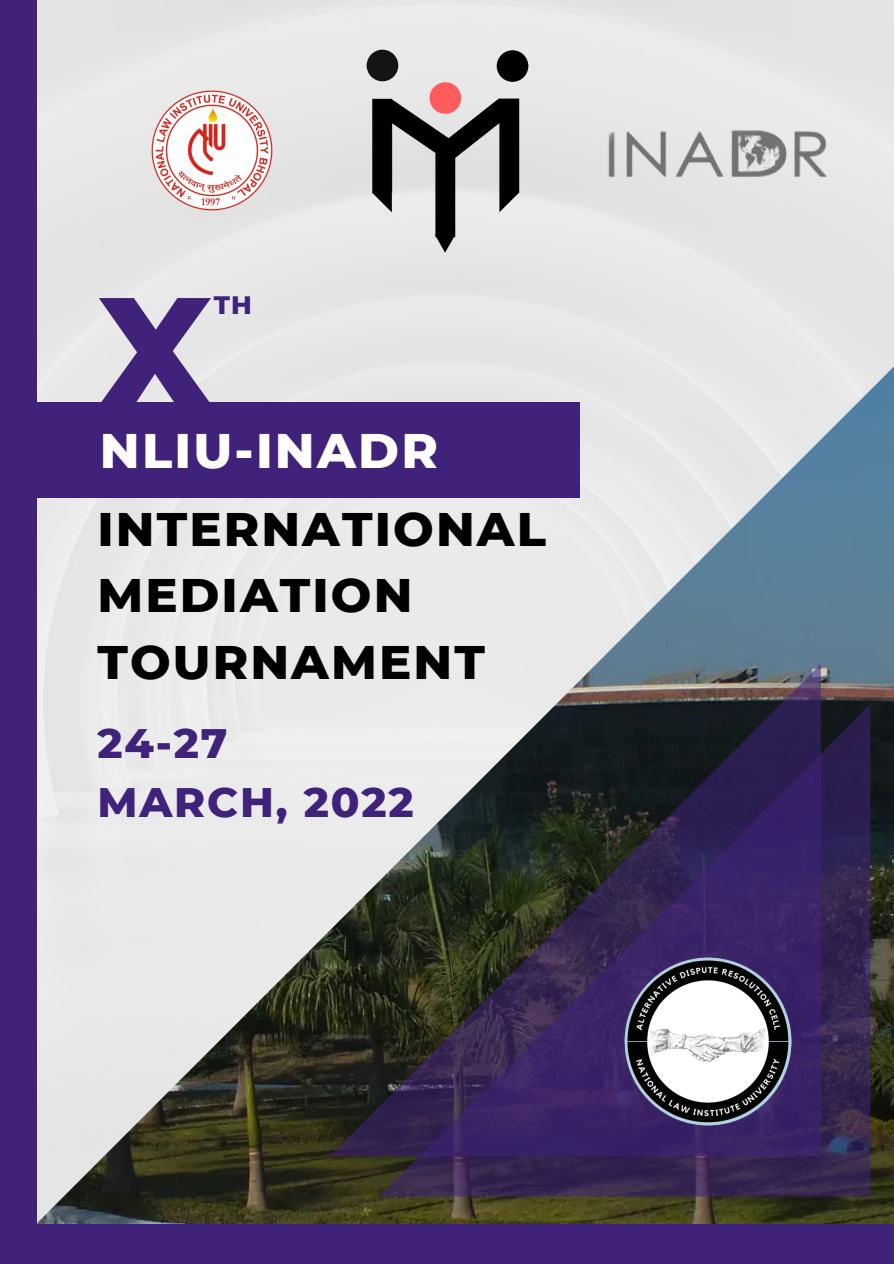
<style>
.page{position:relative;width:894px;height:1264px;background:#fff}
.page>*{position:absolute;margin:0;border:0;box-sizing:border-box;transform-origin:0 0}
.t1{font:800 156.75px "Montserrat";color:#40227b}
.t2{font:800 49.5px "Montserrat";letter-spacing:.045em;color:#fff}
.t3{font:800 48px "Montserrat";letter-spacing:.045em;color:#000}
.t4{font:800 42px "Montserrat";letter-spacing:.045em;color:#40227b}
.t5{font:800 25.65px "Montserrat";color:#40227b}
</style>
<div class="page">
<img style="left:37px;top:335px;width:856px;height:888px">
<div style="left:0;top:1223px;width:893px;height:40px;background:#40227b"></div>
<div style="left:0;top:0;width:37px;height:1263px;background:#40227b"></div>
<div style="left:4px;top:402px;width:575px;height:96px;background:#40227b"></div>
<svg style="left:379px;top:704px;width:491px;height:492px;background:#34244f"></svg>
<svg style="left:329px;top:664px;width:491px;height:492px;background:#504a5f"></svg>
<img style="left:617px;top:950px;width:181px;height:182px">
<img style="left:340px;top:44px;width:214px;height:214px">
<img style="left:149px;top:88px;width:126px;height:126px">
<img style="left:561px;top:100px;width:294px;height:97px">
<p class="t1" style="left:97px;top:256px;width:117px">X</p>
<p class="t5" style="left:214px;top:289px;width:40px">TH</p>
<p class="t2" style="left:100px;top:419px;width:339px">NLIU-INADR</p>
<p class="t3" style="left:97px;top:499px;width:450px">INTERNATIONAL</p>
<p class="t3" style="left:97px;top:565px;width:316px">MEDIATION</p>
<p class="t3" style="left:97px;top:632px;width:389px">TOURNAMENT</p>
<p class="t4" style="left:97px;top:717px;width:132px">24-27</p>
<p class="t4" style="left:97px;top:776px;width:318px">MARCH, 2022</p>
</div>
